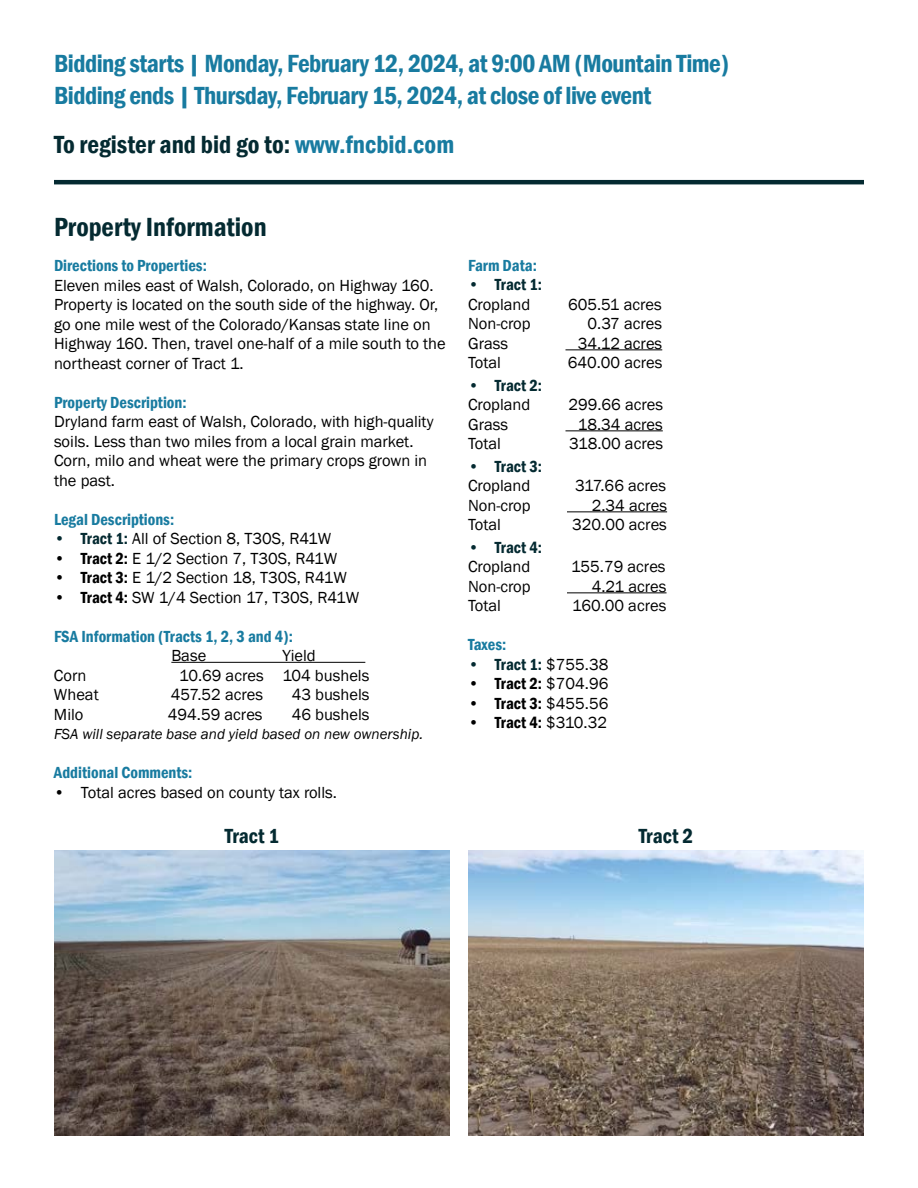
<style>
.page{position:relative;width:918px;height:1188px;background:#fff}
.page>*{position:absolute;margin:0;border:0;box-sizing:border-box;transform-origin:0 0}
.t1{font:600 condensed 27px "Franklin Gothic";color:#042a31}
.t2{font:600 condensed 25.5px/31.7px "Franklin Gothic";letter-spacing:-.02em;color:#187ba0}
.t3{font:600 condensed 25.5px "Franklin Gothic";color:#042a31}
.t4{font:600 condensed 21px "Franklin Gothic";color:#042a31}
.t5{font:16.5px/19.5px "Franklin Gothic";color:#000}
.t6{font:600 condensed 16.5px "Franklin Gothic";color:#187ba0}
.t7{font:600 condensed 16.5px "Franklin Gothic";color:#042a31}
.t8{font:600 condensed 16.5px "Franklin Gothic";color:#000}
.t9{font:italic 15px "Franklin Gothic";color:#000}
.s1{color:#187ba0}
.s2{font-weight:600;font-stretch:condensed;color:#042a31}
.s3{font-weight:600;font-stretch:condensed}
.s4{font-weight:400;font-stretch:normal;color:#000}
.s5{font-weight:400;font-stretch:normal}
</style>
<div class="page">
<hr style="left:54px;top:180px;width:810px;height:4px;background:#042a31">
<hr style="left:171px;top:662px;width:194px;height:1px;background:#000">
<hr style="left:566px;top:349px;width:96px;height:1px;background:#000">
<hr style="left:566px;top:430px;width:97px;height:1px;background:#000">
<hr style="left:567px;top:511px;width:100px;height:1px;background:#000">
<hr style="left:567px;top:592px;width:100px;height:1px;background:#000">
<img style="left:54px;top:851px;width:396px;height:284px">
<img style="left:468px;top:851px;width:396px;height:284px">
<h2 class="t2" style="left:54px;top:47px;width:677px">Bidding starts | Monday, February 12, 2024, at 9:00 AM (Mountain Time)<br>Bidding ends | Thursday, February 15, 2024, at close of live event</h2>
<h2 class="t3" style="left:54px;top:127px;width:402px">To register and bid go to: <span class="s1">www.fncbid.com</span></h2>
<h1 class="t1" style="left:54px;top:209px;width:214px">Property Information</h1>
<p class="t6" style="left:54px;top:255px;width:154px">Directions to Properties:</p>
<p class="t5" style="left:54px;top:276px;width:393px">Eleven miles east of Walsh, Colorado, on Highway 160.<br>Property is located on the south side of the highway. Or, go one mile west of the Colorado/Kansas state line on Highway 160. Then, travel one-half of a mile south to the northeast corner of Tract 1.</p>
<p class="t6" style="left:54px;top:391px;width:134px">Property Description:</p>
<p class="t5" style="left:54px;top:412px;width:381px">Dryland farm east of Walsh, Colorado, with high-quality soils. Less than two miles from a local grain market.<br>Corn, milo and wheat were the primary crops grown in the past.</p>
<p class="t6" style="left:54px;top:508px;width:122px">Legal Descriptions:</p>
<p class="t5" style="left:54px;top:529px;width:279px"><span class="s2">• Tract 1:</span> All of Section 8, T30S, R41W</p>
<p class="t5" style="left:54px;top:549px;width:285px"><span class="s3">• Tract 2:</span> E 1/2 Section 7, T30S, R41W</p>
<p class="t5" style="left:54px;top:568px;width:294px"><span class="s3">• Tract 3:</span> E 1/2 Section 18, T30S, R41W</p>
<p class="t5" style="left:54px;top:588px;width:307px"><span class="s3">• Tract 4:</span> SW 1/4 Section 17, T30S, R41W</p>
<p class="t6" style="left:54px;top:625px;width:241px">FSA Information (Tracts 1, 2, 3 and 4):</p>
<p class="t5" style="left:171px;top:646px;width:36px">Base</p>
<p class="t5" style="left:282px;top:646px;width:35px">Yield</p>
<p class="t5" style="left:54px;top:666px;width:34px">Corn</p>
<p class="t5" style="left:179px;top:666px;width:192px">10.69 acres 104 bushels</p>
<p class="t5" style="left:54px;top:685px;width:46px">Wheat</p>
<p class="t5" style="left:171px;top:685px;width:94px">457.52 acres</p>
<p class="t5" style="left:292px;top:685px;width:79px">43 bushels</p>
<p class="t5" style="left:54px;top:705px;width:31px">Milo</p>
<p class="t5" style="left:168px;top:705px;width:96px">494.59 acres</p>
<p class="t5" style="left:292px;top:705px;width:79px">46 bushels</p>
<p class="t9" style="left:54px;top:725px;width:371px">FSA will separate base and yield based on new ownership.</p>
<p class="t6" style="left:54px;top:762px;width:140px">Additional Comments:</p>
<p class="t5" style="left:54px;top:783px;width:285px">• Total acres based on county tax rolls.</p>
<p class="t6" style="left:468px;top:254px;width:71px">Farm Data:</p>
<p class="t7" style="left:468px;top:274px;width:76px">• Tract 1:</p>
<p class="t5" style="left:468px;top:295px;width:64px">Cropland</p>
<p class="t5" style="left:568px;top:295px;width:95px">605.51 acres</p>
<p class="t5" style="left:468px;top:314px;width:64px">Non-crop</p>
<p class="t5" style="left:588px;top:314px;width:76px">0.37 acres</p>
<p class="t5" style="left:468px;top:334px;width:42px">Grass</p>
<p class="t5" style="left:578px;top:334px;width:86px">34.12 acres</p>
<p class="t5" style="left:468px;top:353px;width:35px">Total</p>
<p class="t5" style="left:568px;top:353px;width:96px">640.00 acres</p>
<p class="t7" style="left:468px;top:374px;width:76px">• Tract 2:</p>
<p class="t5" style="left:468px;top:395px;width:64px">Cropland</p>
<p class="t5" style="left:569px;top:395px;width:96px">299.66 acres</p>
<p class="t5" style="left:468px;top:415px;width:42px">Grass</p>
<p class="t5" style="left:578px;top:415px;width:86px">18.34 acres</p>
<p class="t5" style="left:468px;top:434px;width:35px">Total</p>
<p class="t5" style="left:569px;top:434px;width:95px">318.00 acres</p>
<p class="t7" style="left:468px;top:455px;width:76px">• Tract 3:</p>
<p class="t5" style="left:468px;top:476px;width:64px">Cropland</p>
<p class="t5" style="left:575px;top:476px;width:92px">317.66 acres</p>
<p class="t5" style="left:468px;top:496px;width:64px">Non-crop</p>
<p class="t5" style="left:592px;top:496px;width:77px">2.34 acres</p>
<p class="t5" style="left:468px;top:515px;width:35px">Total</p>
<p class="t5" style="left:572px;top:515px;width:96px">320.00 acres</p>
<p class="t7" style="left:468px;top:536px;width:76px">• Tract 4:</p>
<p class="t5" style="left:468px;top:557px;width:64px">Cropland</p>
<p class="t5" style="left:571px;top:557px;width:96px">155.79 acres</p>
<p class="t5" style="left:468px;top:577px;width:64px">Non-crop</p>
<p class="t5" style="left:592px;top:577px;width:76px">4.21 acres</p>
<p class="t5" style="left:468px;top:596px;width:35px">Total</p>
<p class="t5" style="left:572px;top:596px;width:96px">160.00 acres</p>
<p class="t6" style="left:468px;top:634px;width:40px">Taxes:</p>
<p class="t7" style="left:468px;top:653px;width:142px">• Tract 1: <span class="s4">$755.38</span></p>
<p class="t8" style="left:468px;top:673px;width:142px">• Tract 2: <span class="s5">$704.96</span></p>
<p class="t8" style="left:468px;top:692px;width:142px">• Tract 3: <span class="s5">$455.56</span></p>
<p class="t8" style="left:468px;top:712px;width:141px">• Tract 4: <span class="s5">$310.32</span></p>
<p class="t4" style="left:225px;top:822px;width:56px">Tract 1</p>
<p class="t4" style="left:639px;top:822px;width:56px">Tract 2</p>
</div>
